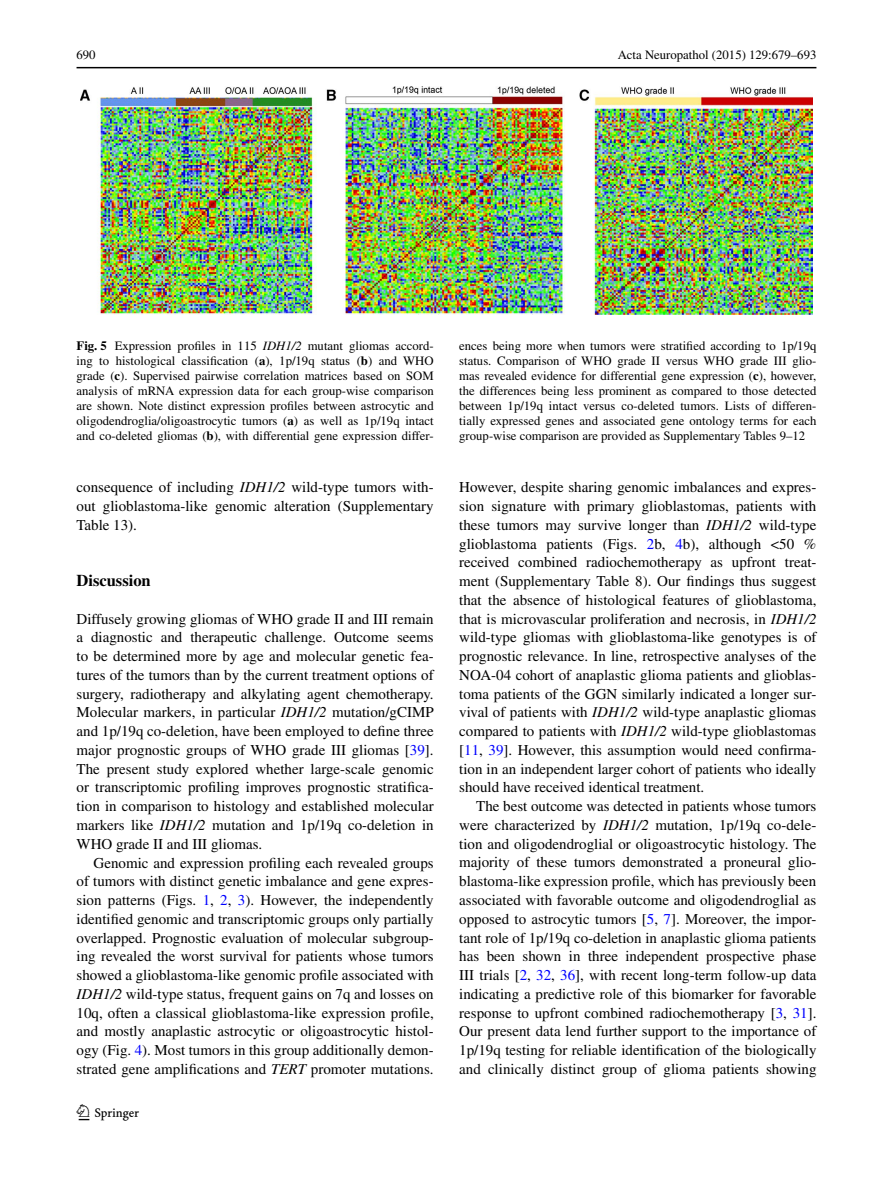
<style>
.page{position:relative;width:893px;height:1187px;background:#fff}
.page>*{position:absolute;margin:0;border:0;box-sizing:border-box;transform-origin:0 0}
.t1{font:22.5px "Springnew";color:#000}
.t2{font:700 16.5px "Times";color:#000}
.t3{font:15px/18.8px "Times";color:#000;text-align:justify}
.t4{font:12.75px/15px "Times";color:#000;text-align:justify}
.s1{font-weight:700}
.s2{font-style:italic}
.s3{color:#00f}
</style>
<div class="page">
<hr style="left:77px;top:67px;width:739px;height:1px;background:#000">
<img style="left:81px;top:87px;width:731px;height:227px">
<p class="t4" style="left:77px;top:48px;width:21px">690</p>
<p class="t4" style="left:618px;top:48px;width:200px">Acta Neuropathol (2015) 129:679–693</p>
<p class="t4" style="left:77px;top:338px;width:359px"><span class="s1">Fig. 5</span> Expression profiles in 115 <span class="s2">IDH1/2</span> mutant gliomas accord&shy;ing to histological classification (<span class="s1">a</span>), 1p/19q status (<span class="s1">b</span>) and WHO grade (<span class="s1">c</span>). Supervised pairwise correlation matrices based on SOM analysis of mRNA expression data for each group-wise comparison are shown. Note distinct expression profiles between astrocytic and oligodendroglia/oligoastrocytic tumors (<span class="s1">a</span>) as well as 1p/19q intact and co-deleted gliomas (<span class="s1">b</span>), with differential gene expression differ-</p>
<p class="t4" style="left:459px;top:338px;width:359px">ences being more when tumors were stratified according to 1p/19q status. Comparison of WHO grade II versus WHO grade III glio&shy;mas revealed evidence for differential gene expression (<span class="s1">c</span>), however, the differences being less prominent as compared to those detected between 1p/19q intact versus co-deleted tumors. Lists of differen&shy;tially expressed genes and associated gene ontology terms for each group-wise comparison are provided as Supplementary Tables 9–12</p>
<p class="t3" style="left:77px;top:478px;width:359px">consequence of including <span class="s2">IDH1/2</span> wild-type tumors with&shy;out glioblastoma-like genomic alteration (Supplementary Table 13).</p>
<p class="t2" style="left:77px;top:570px;width:76px">Discussion</p>
<p class="t3" style="left:77px;top:609px;width:359px">Diffusely growing gliomas of WHO grade II and III remain a diagnostic and therapeutic challenge. Outcome seems to be determined more by age and molecular genetic fea&shy;tures of the tumors than by the current treatment options of surgery, radiotherapy and alkylating agent chemotherapy.<br>Molecular markers, in particular <span class="s2">IDH1/2</span> mutation/gCIMP and 1p/19q co-deletion, have been employed to define three major prognostic groups of WHO grade III gliomas [<span class="s3">39</span>].<br>The present study explored whether large-scale genomic or transcriptomic profiling improves prognostic stratifica&shy;tion in comparison to histology and established molecular markers like <span class="s2">IDH1/2</span> mutation and 1p/19q co-deletion in WHO grade II and III gliomas.</p>
<p class="t3" style="left:77px;top:853px;width:359px;text-indent:17px">Genomic and expression profiling each revealed groups of tumors with distinct genetic imbalance and gene expres&shy;sion patterns (Figs. <span class="s3">1</span>, <span class="s3">2</span>, <span class="s3">3</span>). However, the independently identified genomic and transcriptomic groups only partially overlapped. Prognostic evaluation of molecular subgroup&shy;ing revealed the worst survival for patients whose tumors showed a glioblastoma-like genomic profile associated with <span class="s2">IDH1/2</span> wild-type status, frequent gains on 7q and losses on 10q, often a classical glioblastoma-like expression profile, and mostly anaplastic astrocytic or oligoastrocytic histol&shy;ogy (Fig. <span class="s3">4</span>). Most tumors in this group additionally demon&shy;strated gene amplifications and <span class="s2">TERT</span> promoter mutations.</p>
<h1 class="t1" style="left:79px;top:1104px;width:62px">1 3</h1>
<p class="t3" style="left:459px;top:477px;width:359px">However, despite sharing genomic imbalances and expres&shy;sion signature with primary glioblastomas, patients with these tumors may survive longer than <span class="s2">IDH1/2</span> wild-type glioblastoma patients (Figs. <span class="s3">2</span>b, <span class="s3">4</span>b), although &lt;50 % received combined radiochemotherapy as upfront treat&shy;ment (Supplementary Table 8). Our findings thus suggest that the absence of histological features of glioblastoma, that is microvascular proliferation and necrosis, in <span class="s2">IDH1/2 </span>wild-type gliomas with glioblastoma-like genotypes is of prognostic relevance. In line, retrospective analyses of the NOA-04 cohort of anaplastic glioma patients and glioblas&shy;toma patients of the GGN similarly indicated a longer sur&shy;vival of patients with <span class="s2">IDH1/2</span> wild-type anaplastic gliomas compared to patients with <span class="s2">IDH1/2</span> wild-type glioblastomas [<span class="s3">11</span>, <span class="s3">39</span>]. However, this assumption would need confirma&shy;tion in an independent larger cohort of patients who ideally should have received identical treatment.</p>
<p class="t3" style="left:459px;top:796px;width:359px;text-indent:17px">The best outcome was detected in patients whose tumors were characterized by <span class="s2">IDH1/2</span> mutation, 1p/19q co-dele&shy;tion and oligodendroglial or oligoastrocytic histology. The majority of these tumors demonstrated a proneural glio&shy;blastoma-like expression profile, which has previously been associated with favorable outcome and oligodendroglial as opposed to astrocytic tumors [<span class="s3">5</span>, <span class="s3">7</span>]. Moreover, the impor&shy;tant role of 1p/19q co-deletion in anaplastic glioma patients has been shown in three independent prospective phase III trials [<span class="s3">2</span>, <span class="s3">32</span>, <span class="s3">36</span>], with recent long-term follow-up data indicating a predictive role of this biomarker for favorable response to upfront combined radiochemotherapy [<span class="s3">3</span>, <span class="s3">31</span>].<br>Our present data lend further support to the importance of 1p/19q testing for reliable identification of the biologically and clinically distinct group of glioma patients showing</p>
</div>
